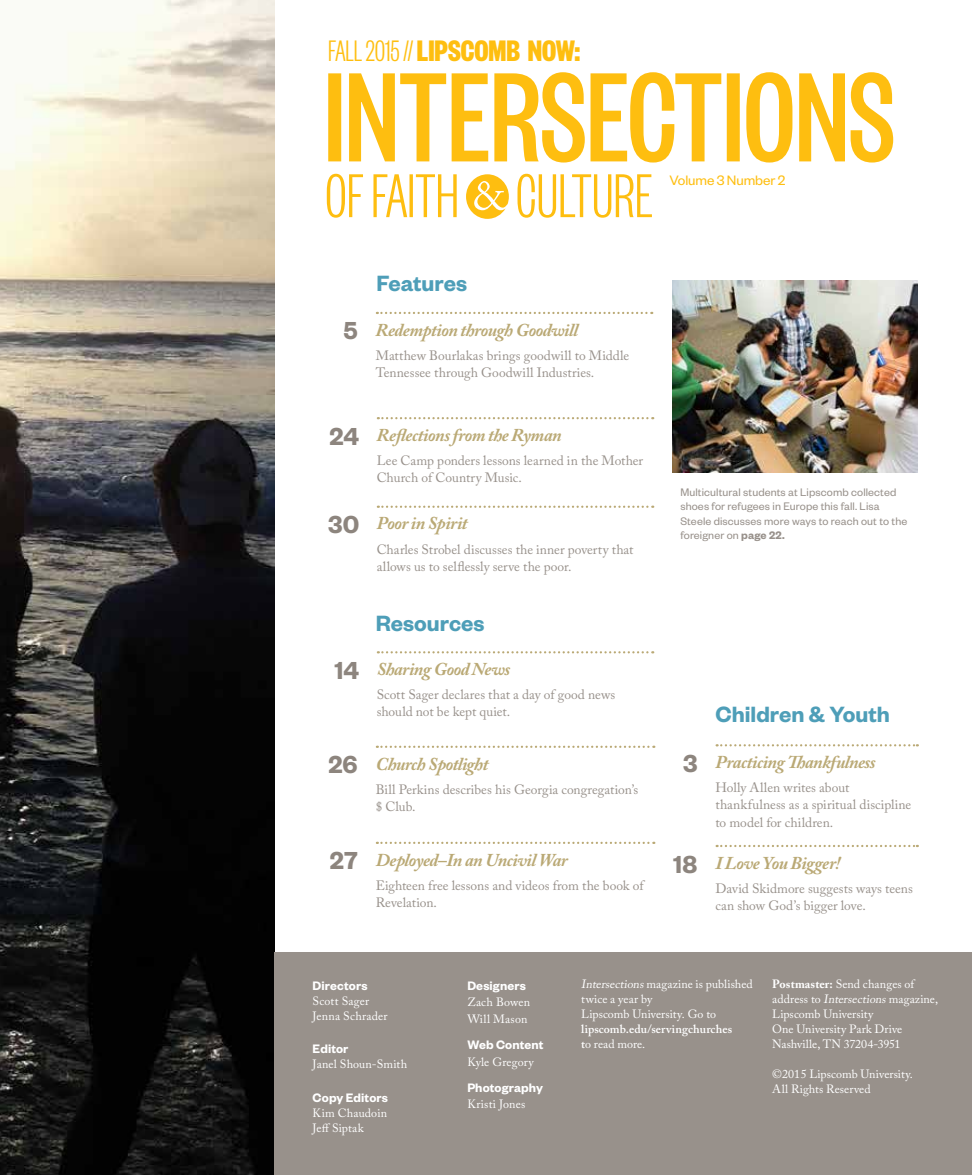
<style>
.page{position:relative;width:972px;height:1175px;background:#fff}
.page>*{position:absolute;margin:0;border:0;box-sizing:border-box;transform-origin:0 0}
.t1{font:700 32.55px "Founders Grotesk X Cond";color:#febe10}
.t2{font:600 27px "Founders Grotesk";letter-spacing:.005em;color:#8d857e}
.t3{font:600 24.3px "Founders Grotesk";color:#4e9eb8}
.t4{font:italic 700 18px "Adobe Caslon Pro";letter-spacing:-.03em;color:#baa975}
.t5{font:15px "Founders Grotesk";letter-spacing:-.005em;color:#febe10}
.t6{font:13.5px/17.2px "Adobe Caslon Pro";letter-spacing:.005em;color:#98918b}
.t7{font:600 13.5px "Founders Grotesk";letter-spacing:.01em;color:#fff}
.t8{font:12px/15px "Adobe Caslon Pro";letter-spacing:.01em;color:#fff}
.t9{font:12px/14.4px "Founders Grotesk";letter-spacing:.01em;color:#98918b}
.t10{font:600 12px/15px "Adobe Caslon Pro";letter-spacing:.01em;color:#fff}
.s1{font-weight:300}
.s2{font-weight:600}
.s3{font-style:italic}
.s4{font-weight:400}
.s5{font-weight:700}
</style>
<div class="page">
<svg style="left:717px;top:744px;width:201px;height:2px"></svg>
<img style="left:0;top:0;width:274px;height:1174px">
<svg style="left:717px;top:845px;width:201px;height:2px"></svg>
<svg style="left:377px;top:745px;width:277px;height:3px"></svg>
<svg style="left:377px;top:841px;width:277px;height:3px"></svg>
<svg style="left:377px;top:312px;width:275px;height:2px"></svg>
<svg style="left:378px;top:505px;width:275px;height:3px"></svg>
<svg style="left:378px;top:417px;width:275px;height:2px"></svg>
<svg style="left:378px;top:651px;width:275px;height:2px"></svg>
<div style="left:274px;top:952px;width:698px;height:222px;background:#98918b"></div>
<img style="left:672px;top:280px;width:246px;height:192px">
<svg style="left:328px;top:72px;width:565px;height:90px"></svg>
<svg style="left:327px;top:174px;width:325px;height:45px"></svg>
<h1 class="t1" style="left:328px;top:30px;width:254px"><span class="s1">FALL 2015 //</span> LIPSCOMB NOW:</h1>
<p class="t5" style="left:669px;top:171px;width:118px">Volume 3 Number 2</p>
<h3 class="t3" style="left:376px;top:267px;width:92px">Features</h3>
<h2 class="t2" style="left:343px;top:314px;width:16px">5</h2>
<h3 class="t4" style="left:376px;top:319px;width:204px">Redemption through Goodwill</h3>
<p class="t6" style="left:376px;top:346px;width:255px">Matthew Bourlakas brings goodwill to Middle<br>Tennessee through Goodwill Industries.</p>
<h2 class="t2" style="left:329px;top:419px;width:31px">24</h2>
<h3 class="t4" style="left:377px;top:424px;width:186px">Reflections from the Ryman</h3>
<p class="t6" style="left:377px;top:452px;width:268px">Lee Camp ponders lessons learned in the Mother<br>Church of Country Music.</p>
<h2 class="t2" style="left:328px;top:507px;width:33px">30</h2>
<h3 class="t4" style="left:377px;top:513px;width:92px">Poor in Spirit</h3>
<p class="t6" style="left:377px;top:540px;width:258px">Charles Strobel discusses the inner poverty that allows us to selflessly serve the poor.</p>
<p class="t9" style="left:680px;top:484px;width:228px">Multicultural students at Lipscomb collected shoes for refugees in Europe this fall. Lisa Steele discusses more ways to reach out to the foreigner on <span class="s2">page 22.</span></p>
<h3 class="t3" style="left:376px;top:607px;width:110px">Resources</h3>
<h2 class="t2" style="left:335px;top:653px;width:26px">14</h2>
<h3 class="t4" style="left:377px;top:658px;width:135px">Sharing Good News</h3>
<p class="t6" style="left:377px;top:686px;width:240px">Scott Sager declares that a day of good news should not be kept quiet.</p>
<h3 class="t3" style="left:715px;top:699px;width:176px">Children &amp; Youth</h3>
<h2 class="t2" style="left:328px;top:747px;width:31px">26</h2>
<h3 class="t4" style="left:376px;top:752px;width:114px">Church Spotlight</h3>
<p class="t6" style="left:376px;top:780px;width:264px">Bill Perkins describes his Georgia congregation’s $ Club.</p>
<h2 class="t2" style="left:683px;top:746px;width:16px">3</h2>
<h3 class="t4" style="left:716px;top:751px;width:162px">Practicing Thankfulness</h3>
<p class="t6" style="left:716px;top:779px;width:197px">Holly Allen writes about thankfulness as a spiritual discipline to model for children.</p>
<h2 class="t2" style="left:330px;top:843px;width:29px">27</h2>
<h3 class="t4" style="left:376px;top:848px;width:194px">Deployed–In an Uncivil War</h3>
<p class="t6" style="left:376px;top:876px;width:269px">Eighteen free lessons and videos from the book of<br>Revelation.</p>
<h2 class="t2" style="left:673px;top:846px;width:26px">18</h2>
<h3 class="t4" style="left:716px;top:852px;width:126px">I Love You Bigger!</h3>
<p class="t6" style="left:716px;top:879px;width:199px">David Skidmore suggests ways teens can show God’s bigger love.</p>
<p class="t7" style="left:313px;top:977px;width:56px">Directors</p>
<p class="t8" style="left:313px;top:993px;width:76px">Scott Sager<br>Jenna Schrader</p>
<p class="t7" style="left:313px;top:1040px;width:37px">Editor</p>
<p class="t8" style="left:313px;top:1056px;width:96px">Janel Shoun-Smith</p>
<p class="t7" style="left:313px;top:1089px;width:77px">Copy Editors</p>
<p class="t8" style="left:313px;top:1105px;width:76px">Kim Chaudoin<br>Jeff Siptak</p>
<p class="t7" style="left:467px;top:977px;width:60px">Designers</p>
<p class="t8" style="left:467px;top:994px;width:64px;line-height:16.5px">Zach Bowen<br>Will Mason</p>
<p class="t7" style="left:467px;top:1036px;width:78px">Web Content</p>
<p class="t8" style="left:467px;top:1054px;width:68px">Kyle Gregory</p>
<p class="t7" style="left:467px;top:1079px;width:77px">Photography</p>
<p class="t8" style="left:467px;top:1096px;width:59px">Kristi Jones</p>
<p class="t8" style="left:581px;top:976px;width:173px"><span class="s3">Intersections</span>magazine is published twice a year by<br>Lipscomb University. Go to</p>
<p class="t10" style="left:581px;top:1021px;width:152px">lipscomb.edu/servingchurches t<span class="s4">o read more.</span></p>
<p class="t8" style="left:772px;top:976px;width:167px"><span class="s5">Postmaster:</span> Send changes of address to <span class="s3">Intersections</span>magazine,<br>Lipscomb University<br>One University Park Drive<br>Nashville, TN 37204-3951</p>
<p class="t8" style="left:772px;top:1066px;width:142px">©2015 Lipscomb University.<br>All Rights Reserved</p>
</div>
